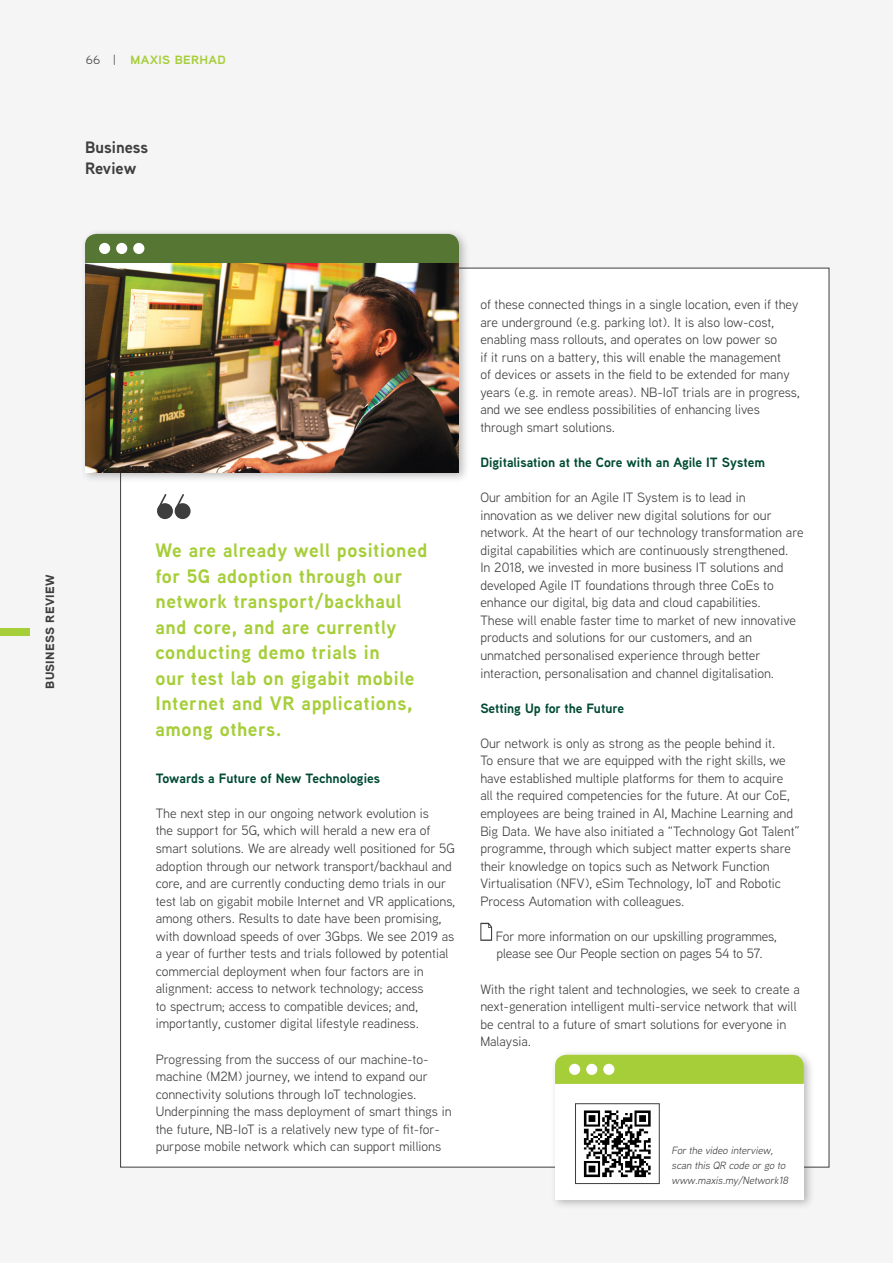
<style>
.page{position:relative;width:893px;height:1263px;background:#f5f5f6}
.page>*{position:absolute;margin:0;border:0;box-sizing:border-box;transform-origin:0 0}
.t1{font:700 19.5px/25.5px "Aaux Next";letter-spacing:.03em;color:#a6ce39}
.t2{font:700 16.5px "Aaux Next";color:#3e3e3f}
.t3{font:13.5px/17.5px "Aaux Next";color:#3e3e3f}
.t4{font:700 13.5px "Aaux Next";color:#004a33}
.t5{font:700 12px "Aaux Next Wide";letter-spacing:.025em;color:#a6ce39}
.t6{font:900 12px "Aaux Next Wide";letter-spacing:.025em;color:#3e3e3f}
.t7{font:italic 10.5px/15px "Aaux Next";color:#3e3e3f}
.s1{font-weight:400;color:#3e3e3f}
</style>
<div class="page">
<div style="left:0;top:628px;width:29px;height:7px;background:#a6ce39"></div>
<div style="left:120px;top:268px;width:709px;height:899px;background:#fff"></div>
<div style="left:80px;top:229px;width:390px;height:254px;background:#231f20;opacity:.3"></div>
<img style="left:85px;top:263px;width:374px;height:209px">
<div style="left:85px;top:234px;width:374px;height:29px;background:#567633"></div>
<div style="left:99px;top:243px;width:11px;height:11px;background:#fff;border-radius:50%"></div>
<div style="left:116px;top:243px;width:11px;height:11px;background:#fff;border-radius:50%"></div>
<div style="left:133px;top:243px;width:11px;height:11px;background:#fff;border-radius:50%"></div>
<svg style="left:480px;top:923px;width:12px;height:18px"></svg>
<div style="left:157px;top:503px;width:16px;height:16px;background:#3e3e3f;border-radius:50%"></div>
<div style="left:175px;top:503px;width:16px;height:16px;background:#3e3e3f;border-radius:50%"></div>
<svg style="left:157px;top:494px;width:29px;height:18px"></svg>
<div style="left:550px;top:1049px;width:265px;height:161px;background:#231f20;opacity:.3"></div>
<div style="left:555px;top:1083px;width:249px;height:116px;background:#fff"></div>
<div style="left:555px;top:1055px;width:249px;height:29px;background:#a6ce39"></div>
<div style="left:569px;top:1064px;width:11px;height:11px;background:#fff;border-radius:50%"></div>
<div style="left:586px;top:1064px;width:11px;height:11px;background:#fff;border-radius:50%"></div>
<div style="left:603px;top:1064px;width:11px;height:11px;background:#fff;border-radius:50%"></div>
<img style="left:583px;top:1110px;width:68px;height:68px">
<div style="left:575px;top:1103px;width:84px;height:81px;border:1px solid #3e3e3f"></div>
<p class="t5" style="left:86px;top:51px;width:142px"><span class="s1">66 |</span> MAXIS BERHAD</p>
<p class="t2" style="left:85px;top:136px;width:65px">Business</p>
<p class="t2" style="left:85px;top:157px;width:53px">Review</p>
<p class="t6" style="left:41px;top:689px;width:116px;rotate:-90deg">BUSINESS REVIEW</p>
<p class="t1" style="left:155px;top:537px;width:273px">We are already well positioned for 5G adoption through our network transport/backhaul and core, and are currently conducting demo trials in<br>our test lab on gigabit mobile<br>Internet and VR applications, among others.</p>
<p class="t4" style="left:156px;top:768px;width:226px">Towards a Future of New Technologies</p>
<p class="t3" style="left:156px;top:804px;width:301px">The next step in our ongoing network evolution is<br>the support for 5G, which will herald a new era of smart solutions. We are already well positioned for 5G adoption through our network transport/backhaul and core, and are currently conducting demo trials in our test lab on gigabit mobile Internet and VR applications, among others. Results to date have been promising, with download speeds of over 3Gbps. We see 2019 as a year of further tests and trials followed by potential commercial deployment when four factors are in alignment: access to network technology; access<br>to spectrum; access to compatible devices; and, importantly, customer digital lifestyle readiness.</p>
<p class="t3" style="left:156px;top:1050px;width:297px">Progressing from the success of our machine-to&shy;machine (M2M) journey, we intend to expand our connectivity solutions through IoT technologies.<br>Underpinning the mass deployment of smart things in the future, NB-IoT is a relatively new type of fit-for&shy;purpose mobile network which can support millions</p>
<p class="t3" style="left:480px;top:295px;width:321px">of these connected things in a single location, even if they are underground (e.g. parking lot). It is also low-cost, enabling mass rollouts, and operates on low power so<br>if it runs on a battery, this will enable the management<br>of devices or assets in the field to be extended for many years (e.g. in remote areas). NB-IoT trials are in progress, and we see endless possibilities of enhancing lives through smart solutions.</p>
<p class="t4" style="left:480px;top:453px;width:286px">Digitalisation at the Core with an Agile IT System</p>
<p class="t3" style="left:480px;top:488px;width:325px">Our ambition for an Agile IT System is to lead in innovation as we deliver new digital solutions for our network. At the heart of our technology transformation are digital capabilities which are continuously strengthened.<br>In 2018, we invested in more business IT solutions and developed Agile IT foundations through three CoEs to enhance our digital, big data and cloud capabilities.<br>These will enable faster time to market of new innovative products and solutions for our customers, and an unmatched personalised experience through better interaction, personalisation and channel digitalisation.</p>
<p class="t4" style="left:480px;top:698px;width:145px">Setting Up for the Future</p>
<p class="t3" style="left:480px;top:734px;width:321px">Our network is only as strong as the people behind it.<br>To ensure that we are equipped with the right skills, we have established multiple platforms for them to acquire<br>all the required competencies for the future. At our CoE, employees are being trained in AI, Machine Learning and Big Data. We have also initiated a “Technology Got Talent” programme, through which subject matter experts share their knowledge on topics such as Network Function Virtualisation (NFV), eSim Technology, IoT and Robotic Process Automation with colleagues.</p>
<p class="t3" style="left:496px;top:927px;width:283px">For more information on our upskilling programmes, please see Our People section on pages 54 to 57.</p>
<p class="t3" style="left:480px;top:979px;width:321px">With the right talent and technologies, we seek to create a next-generation intelligent multi-service network that will be central to a future of smart solutions for everyone in Malaysia.</p>
<p class="t7" style="left:672px;top:1142px;width:120px">Forthe video interview, scan this QR code orgo to www.maxis.my/Network18</p>
</div>
